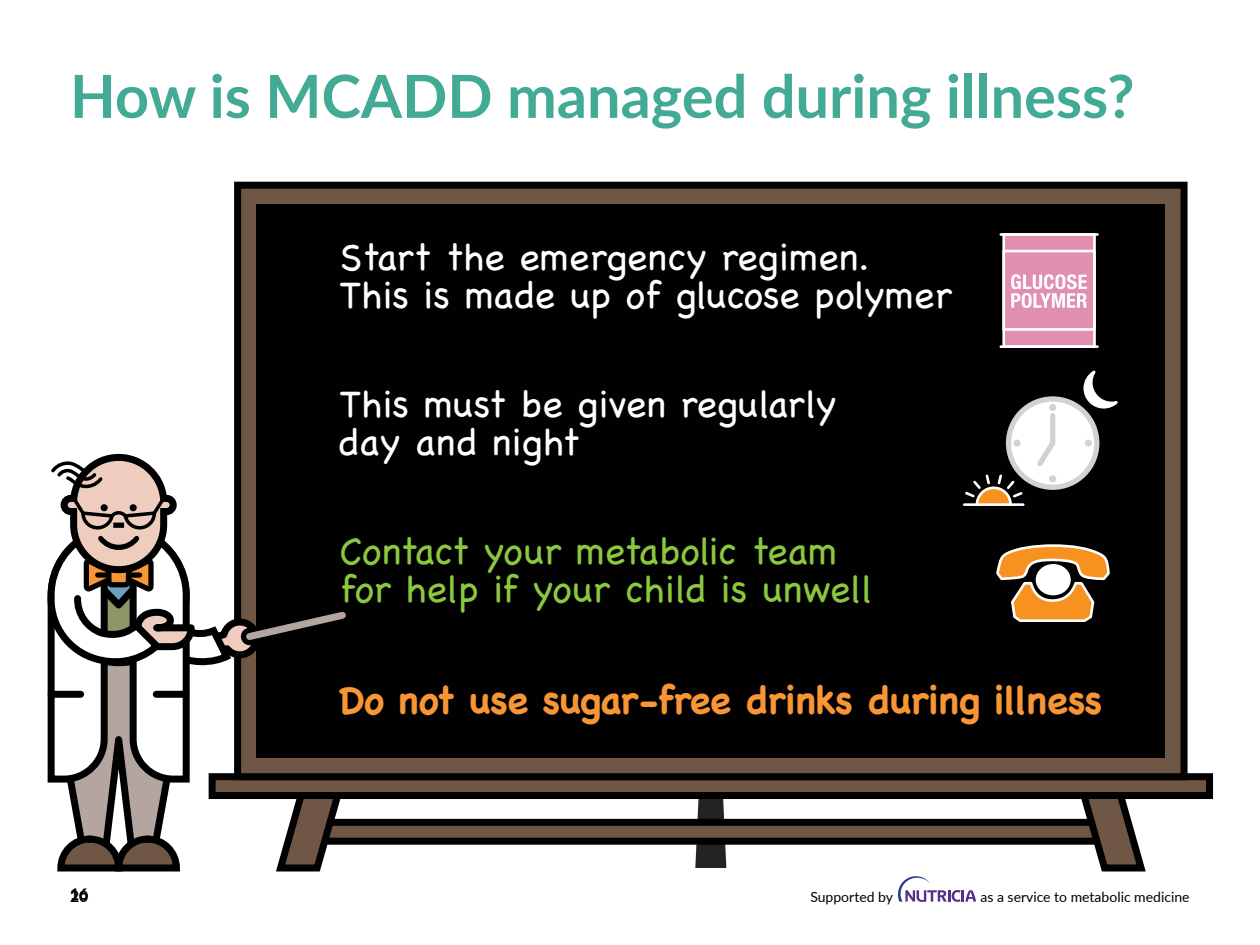
<style>
.page{position:relative;width:1260px;height:945px;background:#fff}
.page>*{position:absolute;margin:0;border:0;box-sizing:border-box;transform-origin:0 0}
.t1{font:700 59.5px "Lato";color:#43aa95}
.t2{font:300 38.5px/38.5px "Chalkboard SE";color:#fff}
.t3{font:300 38.5px/38.5px "Chalkboard SE";color:#8cc740}
.t4{font:700 38.5px "Chalkboard SE";letter-spacing:-.02em;color:#f89534}
.t5{font:700 15.75px "Lato";color:#000}
.t6{font:800 15.75px "Lato";color:#000}
.t7{font:14px "Lato";color:#000}
</style>
<div class="page">
<svg style="left:695px;top:799px;width:31px;height:69px"></svg>
<div style="left:212px;top:777px;width:998px;height:19px;background:#705645"></div>
<div style="left:209px;top:773px;width:1004px;height:26px;border:7px solid #010101"></div>
<div style="left:238px;top:185px;width:946px;height:592px;background:#705645"></div>
<div style="left:234px;top:182px;width:954px;height:598px;border:7px solid #010101"></div>
<div style="left:256px;top:204px;width:909px;height:554px;background:#010101"></div>
<div style="left:309px;top:822px;width:804px;height:19px;background:#705645"></div>
<div style="left:306px;top:819px;width:810px;height:26px;border:7px solid #010101"></div>
<svg style="left:1075px;top:791px;width:75px;height:81px"></svg>
<div style="left:1004px;top:234px;width:91px;height:113px;background:#e08fb1"></div>
<div style="left:1002px;top:233px;width:94px;height:115px;border:3px solid #fff"></div>
<hr style="left:1001px;top:233px;width:96px;height:3px;background:#fff">
<div style="left:1002px;top:250px;width:94px;height:81px;border:3px solid #fff"></div>
<svg style="left:1011px;top:274px;width:76px;height:34px"></svg>
<hr style="left:1001px;top:345px;width:96px;height:3px;background:#fff">
<div style="left:1009px;top:399px;width:88px;height:88px;background:#fff;border-radius:50%"></div>
<div style="left:1006px;top:396px;width:93px;height:94px;border:5px solid #d1d2d4;border-radius:50%"></div>
<div style="left:1049px;top:404px;width:7px;height:7px;background:#d1d2d4;border-radius:50%"></div>
<div style="left:1085px;top:440px;width:7px;height:7px;background:#d1d2d4;border-radius:50%"></div>
<div style="left:1049px;top:475px;width:7px;height:7px;background:#d1d2d4;border-radius:50%"></div>
<div style="left:1013px;top:440px;width:8px;height:7px;background:#d1d2d4;border-radius:50%"></div>
<svg style="left:1037px;top:410px;width:19px;height:57px"></svg>
<svg style="left:1082px;top:370px;width:36px;height:40px"></svg>
<svg style="left:963px;top:473px;width:62px;height:33px"></svg>
<svg style="left:996px;top:544px;width:114px;height:78px"></svg>
<div style="left:1036px;top:564px;width:35px;height:31px;border:3px solid #fff;border-radius:50%"></div>
<div style="left:1037px;top:565px;width:32px;height:29px;background:#fff;border-radius:50%"></div>
<svg style="left:47px;top:450px;width:306px;height:422px"></svg>
<div style="left:156px;top:691px;width:30px;height:7px;background:#000"></div>
<div style="left:51px;top:691px;width:30px;height:7px;background:#000"></div>
<svg style="left:898px;top:876px;width:78px;height:26px"></svg>
<h1 class="t1" style="left:70px;top:52px;width:1066px">How is MCADD managed during illness?</h1>
<p class="t2" style="left:340px;top:235px;width:614px">Start the emergency regimen.<br>This is made up of glucose polymer</p>
<p class="t2" style="left:340px;top:382px;width:498px">This must be given regularly day and night</p>
<p class="t3" style="left:340px;top:529px;width:535px">Contact your metabolic team for help if your child is unwell</p>
<p class="t4" style="left:340px;top:677px;width:764px">Do not use sugar-free drinks during illness</p>
<p class="t6" style="left:70px;top:882px;width:20px">16</p>
<p class="t7" style="left:980px;top:887px;width:211px">as a service to metabolic medicine</p>
<p class="t5" style="left:70px;top:884px;width:20px">20</p>
<p class="t7" style="left:810px;top:887px;width:84px">Supported by</p>
</div>
